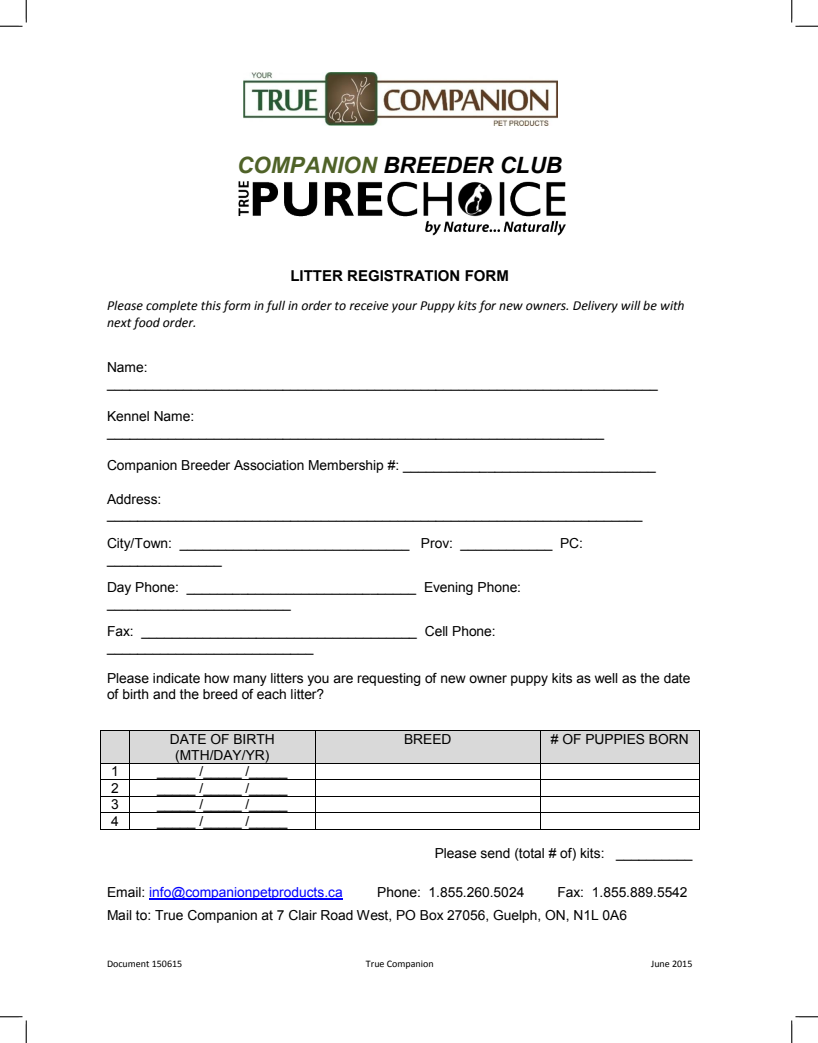
<style>
.page{position:relative;width:818px;height:1043px;background:#fff}
.page>*{position:absolute;margin:0;border:0;box-sizing:border-box;transform-origin:0 0}
.t1{font:italic 700 22.5px "Arial";color:#000}
.t2{font:700 15px "Arial";color:#000}
.t3{font:13.75px/15.9px "Arial";color:#000}
.t4{font:italic 13.75px/16.8px "Calibri";color:#000}
.t5{font:13.75px "Arial";color:#00f}
.t6{font:10px "Calibri";color:#000}
.s1{color:#4f6228}
.s2{color:#000}
</style>
<div class="page">
<div style="left:101px;top:731px;width:6px;height:16px;background:#d9d9d9"></div>
<div style="left:123px;top:731px;width:6px;height:16px;background:#d9d9d9"></div>
<div style="left:101px;top:747px;width:28px;height:16px;background:#d9d9d9"></div>
<div style="left:107px;top:731px;width:16px;height:16px;background:#d9d9d9"></div>
<div style="left:130px;top:731px;width:6px;height:32px;background:#d9d9d9"></div>
<div style="left:308px;top:731px;width:7px;height:32px;background:#d9d9d9"></div>
<div style="left:136px;top:731px;width:172px;height:16px;background:#d9d9d9"></div>
<div style="left:136px;top:747px;width:172px;height:16px;background:#d9d9d9"></div>
<div style="left:316px;top:731px;width:6px;height:16px;background:#d9d9d9"></div>
<div style="left:533px;top:731px;width:7px;height:16px;background:#d9d9d9"></div>
<div style="left:316px;top:747px;width:224px;height:16px;background:#d9d9d9"></div>
<div style="left:322px;top:731px;width:211px;height:16px;background:#d9d9d9"></div>
<div style="left:541px;top:731px;width:6px;height:16px;background:#d9d9d9"></div>
<div style="left:692px;top:731px;width:7px;height:16px;background:#d9d9d9"></div>
<div style="left:541px;top:747px;width:158px;height:16px;background:#d9d9d9"></div>
<div style="left:547px;top:731px;width:145px;height:16px;background:#d9d9d9"></div>
<svg style="left:100px;top:730px;width:30px;height:1px"></svg>
<hr style="left:130px;top:730px;width:185px;height:1px;background:#000">
<hr style="left:316px;top:730px;width:224px;height:1px;background:#000">
<hr style="left:541px;top:730px;width:158px;height:1px;background:#000">
<hr style="left:100px;top:731px;width:1px;height:32px;background:#000">
<hr style="left:129px;top:731px;width:1px;height:32px;background:#000">
<hr style="left:315px;top:731px;width:1px;height:32px;background:#000">
<hr style="left:540px;top:731px;width:1px;height:32px;background:#000">
<hr style="left:699px;top:731px;width:1px;height:32px;background:#000">
<hr style="left:130px;top:763px;width:185px;height:1px;background:#000">
<hr style="left:316px;top:763px;width:224px;height:1px;background:#000">
<hr style="left:541px;top:763px;width:158px;height:1px;background:#000">
<hr style="left:130px;top:779px;width:185px;height:1px;background:#000">
<hr style="left:316px;top:779px;width:224px;height:1px;background:#000">
<hr style="left:541px;top:779px;width:158px;height:1px;background:#000">
<hr style="left:130px;top:796px;width:185px;height:1px;background:#000">
<hr style="left:316px;top:796px;width:224px;height:1px;background:#000">
<hr style="left:541px;top:796px;width:158px;height:1px;background:#000">
<hr style="left:130px;top:812px;width:185px;height:1px;background:#000">
<hr style="left:316px;top:812px;width:224px;height:1px;background:#000">
<hr style="left:541px;top:812px;width:158px;height:1px;background:#000">
<svg style="left:100px;top:763px;width:30px;height:66px"></svg>
<hr style="left:130px;top:828px;width:185px;height:1px;background:#000">
<svg style="left:315px;top:763px;width:1px;height:66px"></svg>
<hr style="left:316px;top:828px;width:224px;height:1px;background:#000">
<svg style="left:540px;top:763px;width:1px;height:66px"></svg>
<hr style="left:541px;top:828px;width:158px;height:1px;background:#000">
<svg style="left:699px;top:763px;width:1px;height:66px"></svg>
<hr style="left:149px;top:898px;width:194px;height:1px;background:#00f">
<img style="left:244px;top:72px;width:313px;height:54px">
<img style="left:238px;top:181px;width:328px;height:55px">
<svg style="left:0;top:0;width:27px;height:27px"></svg>
<svg style="left:0;top:1016px;width:27px;height:26px"></svg>
<svg style="left:791px;top:0;width:27px;height:27px"></svg>
<svg style="left:791px;top:1016px;width:27px;height:26px"></svg>
<h1 class="t1" style="left:237px;top:150px;width:326px"><span class="s1">COMPANION</span> BREEDER CLUB</h1>
<p class="t2" style="left:290px;top:266px;width:220px">LITTER REGISTRATION FORM</p>
<p class="t4" style="left:107px;top:297px;width:579px">Please complete this form in full in order to receive your Puppy kits for new owners. Delivery will be with next food order.</p>
<p class="t3" style="left:107px;top:359px;width:552px">Name: ________________________________________________________________________</p>
<p class="t3" style="left:107px;top:408px;width:498px">Kennel Name: _________________________________________________________________</p>
<p class="t3" style="left:107px;top:457px;width:550px">Companion Breeder Association Membership #: _________________________________</p>
<p class="t3" style="left:107px;top:491px;width:537px">Address: ______________________________________________________________________</p>
<p class="t3" style="left:107px;top:535px;width:477px">City/Town: ______________________________ Prov: ____________ PC: _______________</p>
<p class="t3" style="left:107px;top:579px;width:415px">Day Phone: ______________________________ Evening Phone: ________________________</p>
<p class="t3" style="left:107px;top:623px;width:390px">Fax: ____________________________________ Cell Phone: ___________________________</p>
<p class="t3" style="left:107px;top:671px;width:585px">Please indicate how many litters you are requesting of new owner puppy kits as well as the date of birth and the breed of each litter?</p>
<p class="t3" style="left:170px;top:731px;width:106px;text-align:center">DATE OF BIRTH (MTH/DAY/YR)</p>
<p class="t3" style="left:404px;top:731px;width:49px">BREED</p>
<p class="t3" style="left:551px;top:731px;width:139px"># OF PUPPIES BORN</p>
<p class="t3" style="left:111px;top:763px;width:9px">1</p>
<p class="t3" style="left:157px;top:763px;width:132px">_____ /_____ /_____</p>
<p class="t3" style="left:111px;top:780px;width:9px">2</p>
<p class="t3" style="left:157px;top:780px;width:132px">_____ /_____ /_____</p>
<p class="t3" style="left:111px;top:796px;width:9px">3</p>
<p class="t3" style="left:157px;top:796px;width:132px">_____ /_____ /_____</p>
<p class="t3" style="left:111px;top:813px;width:9px">4</p>
<p class="t3" style="left:157px;top:813px;width:132px">_____ /_____ /_____</p>
<p class="t3" style="left:434px;top:845px;width:259px">Please send (total # of) kits: __________</p>
<p class="t5" style="left:107px;top:883px;width:237px"><span class="s2">Email:</span> info@companionpetproducts.ca</p>
<p class="t3" style="left:377px;top:884px;width:149px">Phone: 1.855.260.5024</p>
<p class="t3" style="left:107px;top:880px;width:582px;line-height:23.2px;text-indent:450px">Fax: 1.855.889.5542<br>Mail to: True Companion at 7 Clair Road West, PO Box 27056, Guelph, ON, N1L 0A6</p>
<p class="t6" style="left:107px;top:957px;width:77px">Document 150615</p>
<p class="t6" style="left:366px;top:957px;width:69px">True Companion</p>
<p class="t6" style="left:651px;top:957px;width:43px">June 2015</p>
</div>
